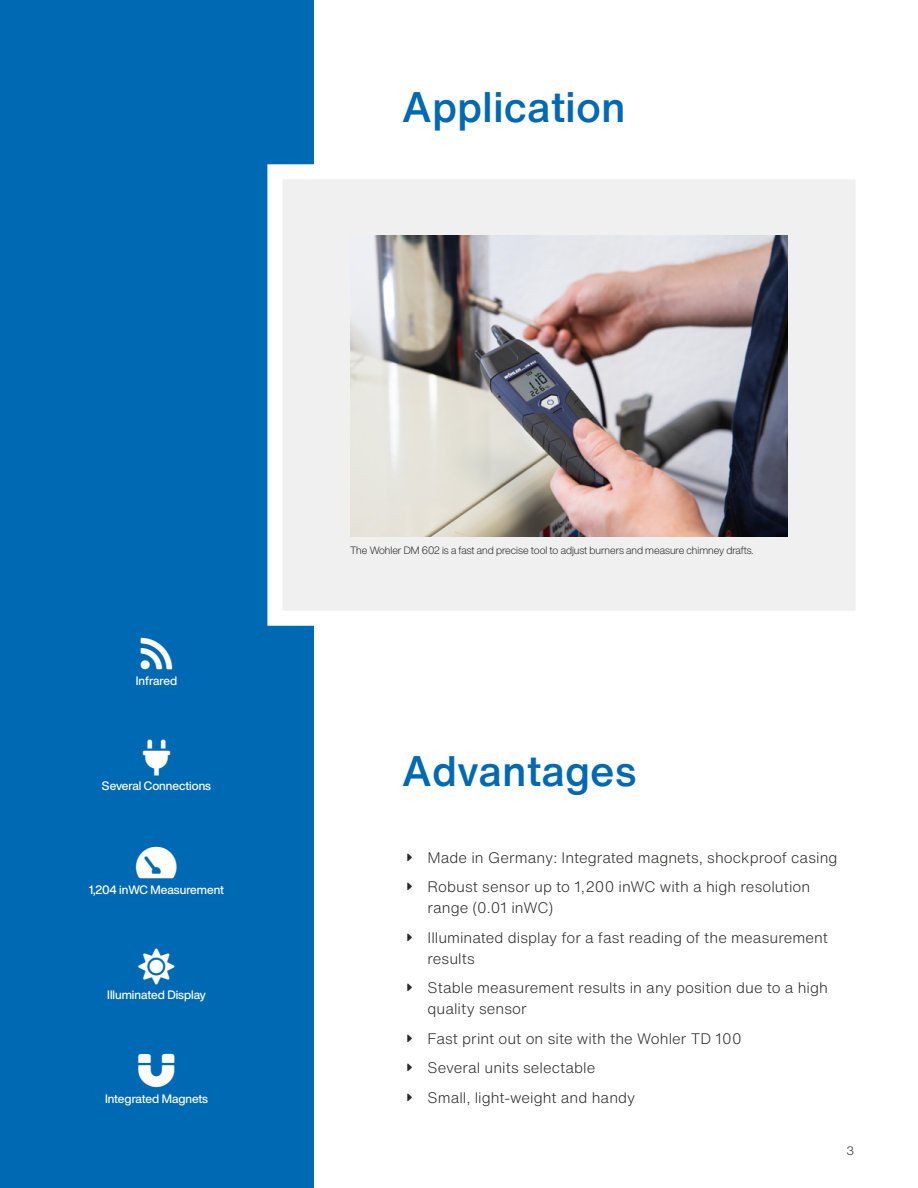
<style>
.page{position:relative;width:918px;height:1188px;background:#fff}
.page>*{position:absolute;margin:0;border:0;box-sizing:border-box;transform-origin:0 0}
.t1{font:500 42px "Helvetica Now Text";color:#0069b4}
.t2{font:300 15px/29.5px "Helvetica Now Text";letter-spacing:.005em;color:#282827}
.t3{font:500 12px "Helvetica Now Display";color:#fff}
.t4{font:300 12px "Helvetica Now Text";color:#282827}
.t5{font:300 10.5px "Helvetica Now Display";color:#282827}
</style>
<div class="page">
<div style="left:0;top:0;width:313px;height:1188px;background:#0069b4"></div>
<div style="left:267px;top:164px;width:604px;height:462px;background:#f0f0f0;border:15px solid #fff"></div>
<img style="left:350px;top:236px;width:438px;height:301px">
<h1 class="t1" style="left:402px;top:75px;width:225px">Application</h1>
<p class="t3" style="left:136px;top:673px;width:43px">Infrared</p>
<p class="t3" style="left:102px;top:777px;width:111px">Several Connections</p>
<p class="t3" style="left:89px;top:882px;width:137px">1,204 inWC Measurement</p>
<p class="t3" style="left:107px;top:986px;width:100px">Illuminated Display</p>
<p class="t3" style="left:105px;top:1090px;width:105px">Integrated Magnets</p>
<p class="t5" style="left:350px;top:544px;width:405px">The Wohler DM 602 is a fast and precise tool to adjust burners and measure chimney drafts.</p>
<h1 class="t1" style="left:402px;top:739px;width:236px">Advantages</h1>
<p class="t2" style="left:428px;top:842px;width:412px">Made in Germany: Integrated magnets, shockproof casing<br>Robust sensor up to 1,200 inWC with a high resolution</p>
<p class="t2" style="left:428px;top:893px;width:402px">range (0.01 inWC)<br>Illuminated display for a fast reading of the measurement</p>
<p class="t2" style="left:428px;top:943px;width:402px">results<br>Stable measurement results in any position due to a high</p>
<p class="t2" style="left:428px;top:994px;width:316px">quality sensor<br>Fast print out on site with the Wohler TD 100<br>Several units selectable<br>Small, light-weight and handy</p>
<p class="t4" style="left:847px;top:1142px;width:9px">3</p>
</div>
